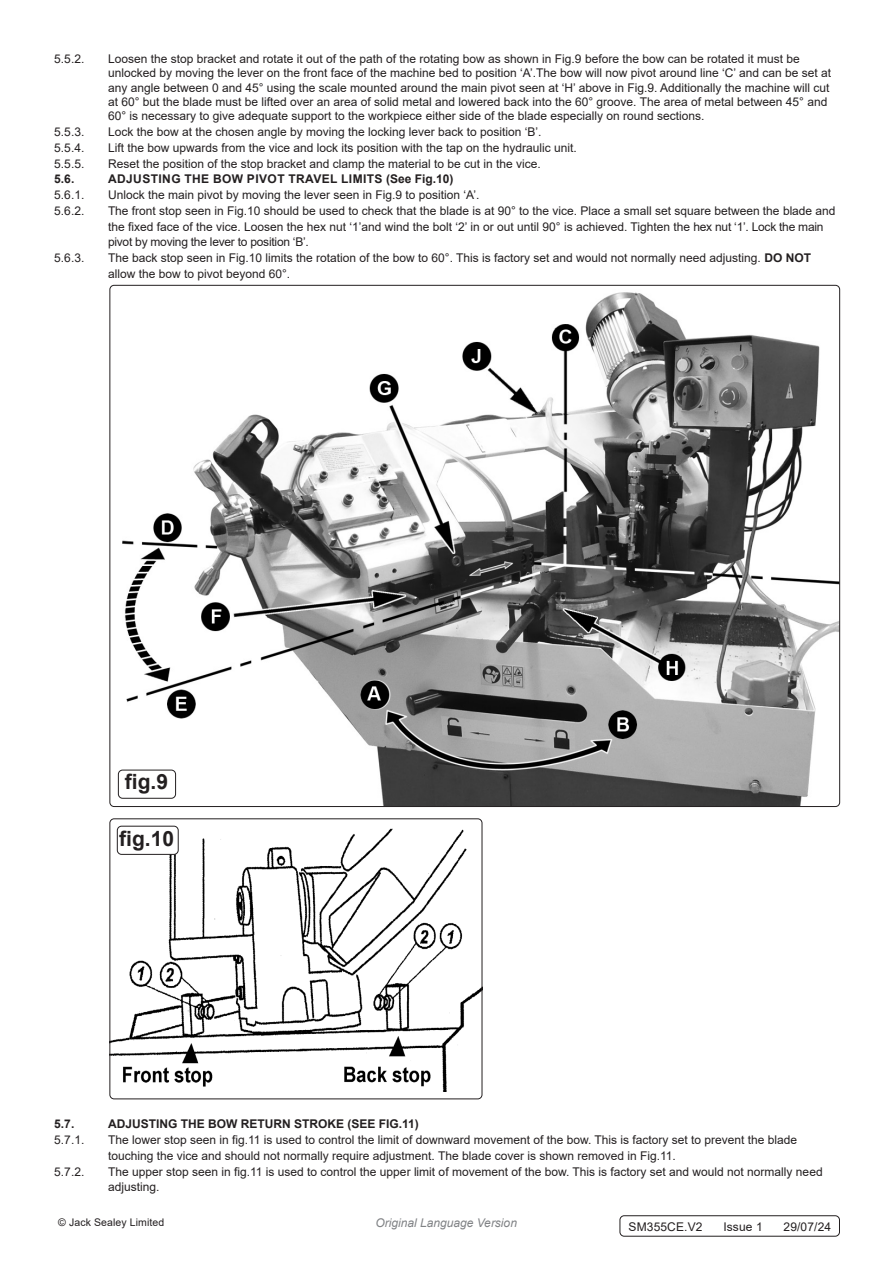
<style>
.page{position:relative;width:893px;height:1263px;background:#fff}
.page>*{position:absolute;margin:0;border:0;box-sizing:border-box;transform-origin:0 0}
.t1{font:700 21px "Arial";color:#231f20}
.Body__Footer{font:12px/15.8px "Arial";color:#231f20}
.t2{font:700 12px "Arial";color:#231f20}
.t3{font:700 12px "Arial";letter-spacing:.035em;color:#231f20}
.t4{font:italic 12px "Arial";color:#808285}
.Body__Justified__7pt{font:10.5px "Arial";letter-spacing:.01em;color:#231f20}
.s1{font-weight:700}
</style>
<div class="page">
<img style="left:111px;top:285px;width:729px;height:521px">
<img style="left:111px;top:826px;width:369px;height:266px">
<div style="left:109px;top:818px;width:373px;height:281px;border:1px solid #231f20;border-radius:4px"></div>
<div style="left:118px;top:770px;width:58px;height:28px;background:#fff;border-radius:4px"></div>
<div style="left:118px;top:770px;width:58px;height:29px;border:1px solid #231f20;border-radius:4px"></div>
<div style="left:117px;top:826px;width:61px;height:28px;background:#fff;border-radius:4px"></div>
<div style="left:117px;top:826px;width:62px;height:29px;border:1px solid #231f20;border-radius:4px"></div>
<div style="left:620px;top:1215px;width:220px;height:21px;border:1px solid #231f20;border-radius:4px"></div>
<p class="Body__Footer" style="left:54px;top:51px;width:32px">5.5.2.</p>
<p class="Body__Footer" style="left:108px;top:51px;width:725px;line-height:14.4px">Loosen the stop bracket and rotate it out of the path of the rotating bow as shown in Fig.9 before the bow can be rotated it must be unlocked by moving the lever on the front face of the machine bed to position ‘A’.The bow will now pivot around line ‘C’ and can be set at any angle between 0 and 45° using the scale mounted around the main pivot seen at ‘H’ above in Fig.9. Additionally the machine will cut at 60° but the blade must be lifted over an area of solid metal and lowered back into the 60° groove. The area of metal between 45° and 60° is necessary to give adequate support to the workpiece either side of the blade especially on round sections.</p>
<p class="Body__Footer" style="left:54px;top:124px;width:32px">5.5.3.</p>
<p class="Body__Footer" style="left:108px;top:124px;width:435px">Lock the bow at the chosen angle by moving the locking lever back to position ‘B’.</p>
<p class="Body__Footer" style="left:54px;top:140px;width:32px">5.5.4.</p>
<p class="Body__Footer" style="left:108px;top:140px;width:470px">Lift the bow upwards from the vice and lock its position with the tap on the hydraulic unit.</p>
<p class="Body__Footer" style="left:54px;top:155px;width:32px">5.5.5.</p>
<p class="Body__Footer" style="left:108px;top:155px;width:434px">Reset the position of the stop bracket and clamp the material to be cut in the vice.</p>
<p class="t2" style="left:54px;top:171px;width:22px">5.6.</p>
<p class="t3" style="left:108px;top:171px;width:347px">ADJUSTING THE BOW PIVOT TRAVEL LIMITS (See Fig.10)</p>
<p class="Body__Footer" style="left:54px;top:187px;width:32px">5.6.1.</p>
<p class="Body__Footer" style="left:108px;top:187px;width:373px">Unlock the main pivot by moving the lever seen in Fig.9 to position ‘A’.</p>
<p class="Body__Footer" style="left:54px;top:203px;width:32px">5.6.2.</p>
<p class="Body__Footer" style="left:108px;top:203px;width:729px">The front stop seen in Fig.10 should be used to check that the blade is at 90° to the vice. Place a small set square between the blade and the fixed face of the vice. Loosen the hex nut ‘1’and wind the bolt ‘2’ in or out until 90° is achieved. Tighten the hex nut ‘1’. Lock the main pivot by moving the lever to position ‘B’.</p>
<p class="Body__Footer" style="left:54px;top:250px;width:32px">5.6.3.</p>
<p class="Body__Footer" style="left:108px;top:250px;width:704px">The back stop seen in Fig.10 limits the rotation of the bow to 60°. This is factory set and would not normally need adjusting. <span class="s1">DO NOT </span>allow the bow to pivot beyond 60°.</p>
<p class="t1" style="left:125px;top:766px;width:45px">fig.9</p>
<p class="t1" style="left:119px;top:824px;width:56px">fig.10</p>
<p class="t2" style="left:54px;top:1116px;width:22px">5.7.</p>
<p class="t2" style="left:108px;top:1116px;width:312px">ADJUSTING THE BOW RETURN STROKE (SEE FIG.11)</p>
<p class="Body__Footer" style="left:54px;top:1132px;width:32px">5.7.1.</p>
<p class="Body__Footer" style="left:108px;top:1132px;width:691px">The lower stop seen in fig.11 is used to control the limit of downward movement of the bow. This is factory set to prevent the blade touching the vice and should not normally require adjustment. The blade cover is shown removed in Fig.11.</p>
<p class="Body__Footer" style="left:54px;top:1163px;width:32px">5.7.2.</p>
<p class="Body__Footer" style="left:108px;top:1163px;width:716px">The upper stop seen in fig.11 is used to control the upper limit of movement of the bow. This is factory set and would not normally need adjusting.</p>
<p class="Body__Justified__7pt" style="left:58px;top:1215px;width:108px">© Jack Sealey Limited</p>
<p class="t4" style="left:375px;top:1215px;width:143px">Original Language Version</p>
<p class="Body__Footer" style="left:628px;top:1218px;width:75px">SM355CE.V2</p>
<p class="Body__Footer" style="left:723px;top:1218px;width:41px">Issue 1</p>
<p class="Body__Footer" style="left:784px;top:1218px;width:49px">29/07/24</p>
</div>
